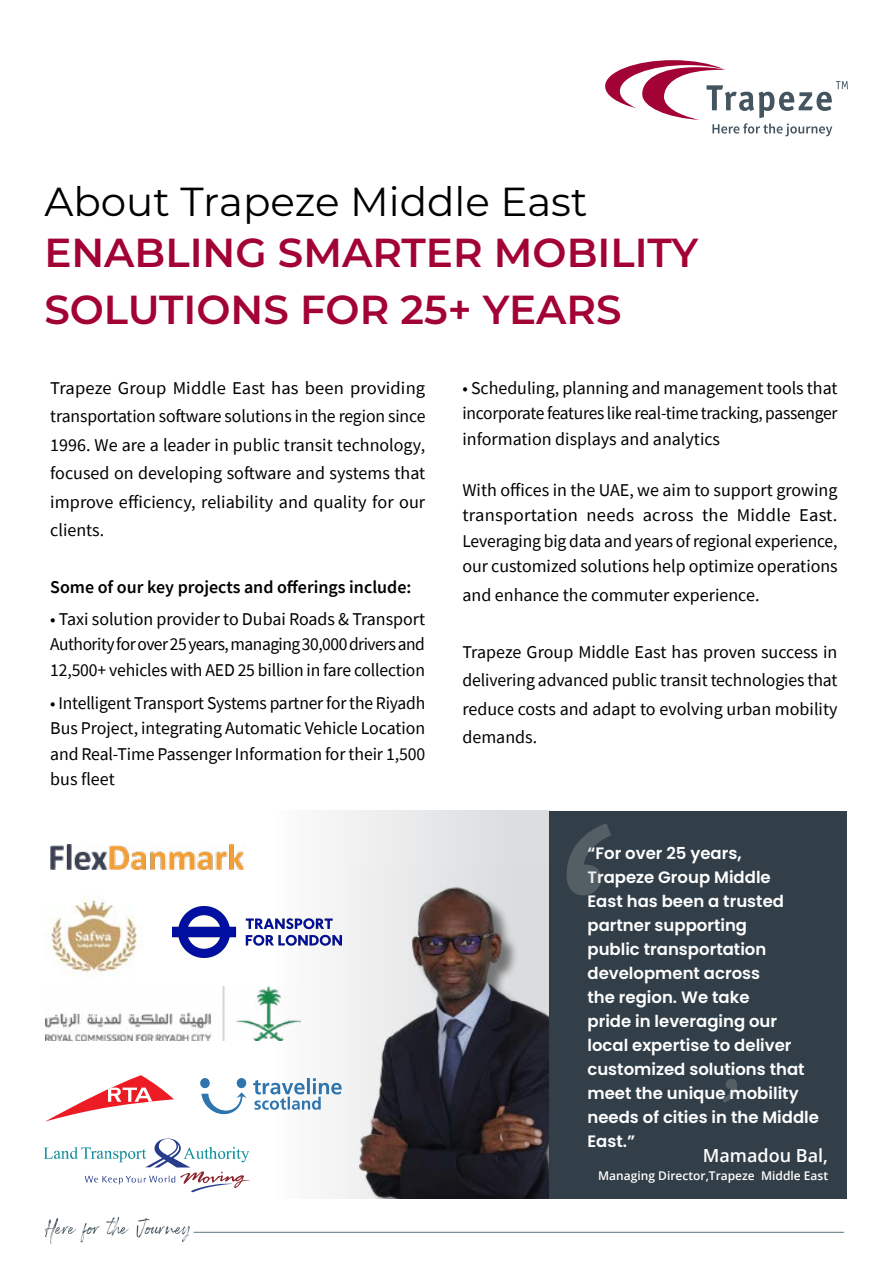
<style>
.page{position:relative;width:893px;height:1263px;background:#fff}
.page>*{position:absolute;margin:0;border:0;box-sizing:border-box;transform-origin:0 0}
.t1{font:600 40.5px/57px "Montserrat";color:#a20234}
.t2{font:40.5px "Montserrat";color:#000}
.t3{font:18px/25.5px "Source Sans Pro";color:#000;text-align:justify}
.t4{font:600 18px "Source Sans Pro";color:#000}
.t5{font:600 18px "Open Sans";color:#fff}
.t6{font:600 16.5px/24px "Poppins";color:#fff}
.t7{font:600 12px "Open Sans";color:#fff}
</style>
<div class="page">
<hr style="left:194px;top:1232px;width:650px;height:1px;background:#5b727c">
<svg style="left:605px;top:60px;width:243px;height:76px"></svg>
<svg style="left:45px;top:1217px;width:145px;height:27px"></svg>
<svg style="left:45px;top:811px;width:504px;height:387px"></svg>
<div style="left:549px;top:811px;width:298px;height:387px;background:#333f48"></div>
<svg style="left:567px;top:823px;width:44px;height:72px"></svg>
<svg style="left:722px;top:1079px;width:15px;height:24px"></svg>
<img style="left:45px;top:987px;width:255px;height:54px">
<img style="left:50px;top:844px;width:194px;height:25px">
<svg style="left:43px;top:1138px;width:207px;height:54px"></svg>
<svg style="left:45px;top:1075px;width:129px;height:46px"></svg>
<svg style="left:200px;top:1078px;width:142px;height:36px"></svg>
<img style="left:173px;top:906px;width:169px;height:52px">
<img style="left:44px;top:888px;width:101px;height:88px">
<h1 class="t2" style="left:44px;top:174px;width:545px">About Trapeze Middle East</h1>
<h1 class="t1" style="left:44px;top:222px;width:655px">ENABLING SMARTER MOBILITY<br>SOLUTIONS FOR 25+ YEARS</h1>
<p class="t3" style="left:50px;top:373px;width:377px;line-height:28.5px">Trapeze Group Middle East has been providing transportation software solutions in the region since 1996. We are a leader in public transit technology, focused on developing software and systems that improve efficiency, reliability and quality for our clients.</p>
<p class="t4" style="left:50px;top:575px;width:363px">Some of our key projects and offerings include:</p>
<p class="t3" style="left:50px;top:606px;width:376px">• Taxi solution provider to Dubai Roads &amp; Transport Authority for over 25 years, managing 30,000 drivers and 12,500+ vehicles with AED 25 billion in fare collection</p>
<p class="t3" style="left:50px;top:690px;width:377px">• Intelligent Transport Systems partner for the Riyadh Bus Project, integrating Automatic Vehicle Location and Real-Time Passenger Information for their 1,500 bus fleet</p>
<p class="t3" style="left:462px;top:375px;width:377px">• Scheduling, planning and management tools that incorporate features like real-time tracking, passenger information displays and analytics</p>
<p class="t3" style="left:462px;top:477px;width:377px">With offices in the UAE, we aim to support growing transportation needs across the Middle East.<br>Leveraging big data and years of regional experience, our customized solutions help optimize operations</p>
<p class="t3" style="left:462px;top:582px;width:299px">and enhance the commuter experience.</p>
<p class="t3" style="left:462px;top:637px;width:377px;line-height:28.5px">Trapeze Group Middle East has proven success in delivering advanced public transit technologies that reduce costs and adapt to evolving urban mobility demands.</p>
<p class="t6" style="left:587px;top:841px;width:233px">“For over 25 years,<br>Trapeze Group Middle<br>East has been a trusted partner supporting<br>public transportation development across<br>the region. We take<br>pride in leveraging our local expertise to deliver customized solutions that meet the unique mobility needs of cities in the Middle<br>East.”</p>
<p class="t5" style="left:703px;top:1143px;width:127px">Mamadou Bal,</p>
<p class="t7" style="left:598px;top:1167px;width:231px">Managing Director,Trapeze Middle East</p>
</div>
